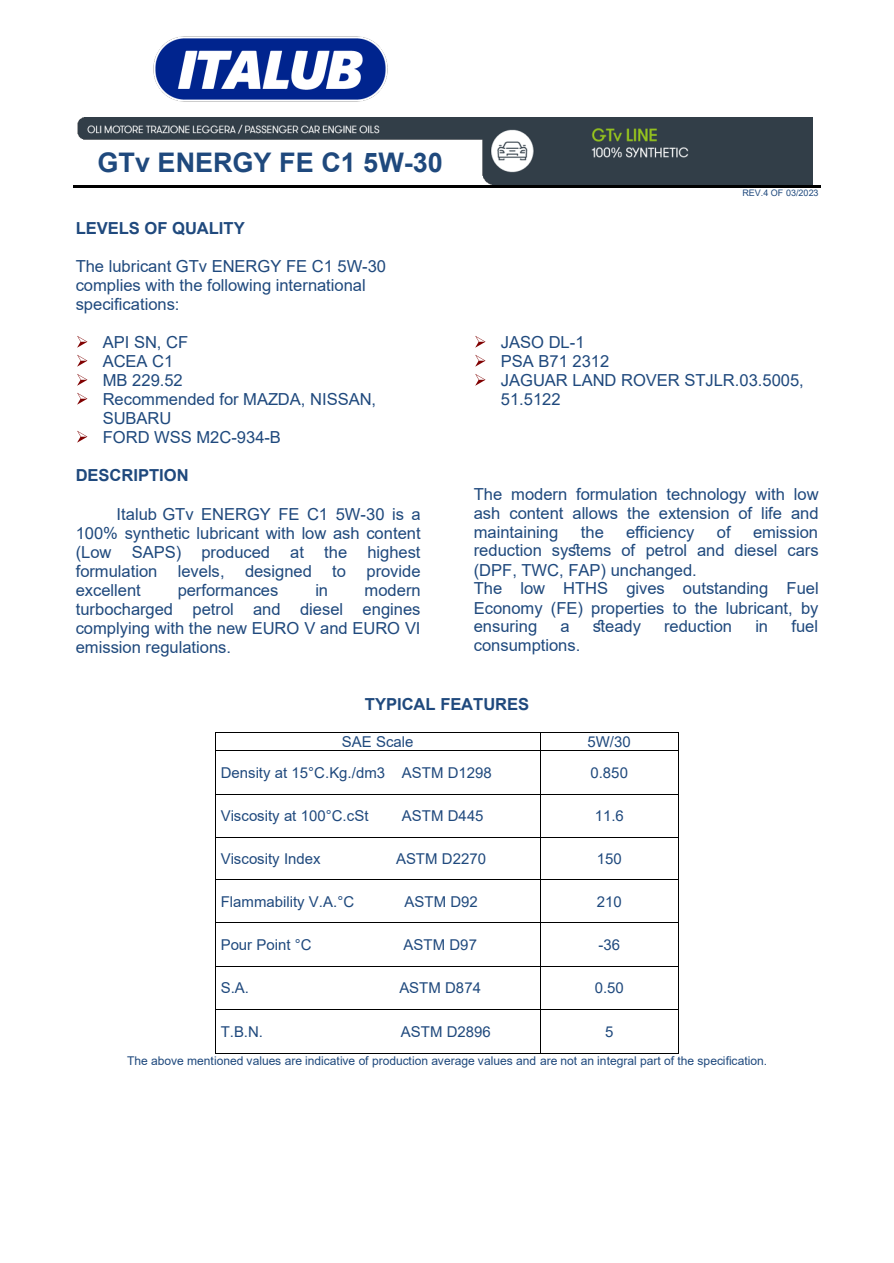
<style>
.page{position:relative;width:894px;height:1263px;background:#fff}
.page>*{position:absolute;margin:0;border:0;box-sizing:border-box;transform-origin:0 0}
.t1{font:700 27px "Arial";color:#1f497d}
.t2{font:16.5px/19px "Arial";color:#1f497d}
.t3{font:700 16.5px "Arial";letter-spacing:-.005em;color:#1f497d}
.t4{font:15px "Arial";color:#1f497d}
.t5{font:12px "Arial";letter-spacing:-.005em;color:#1f497d}
.t6{font:9px "Arial";color:#1f497d}
</style>
<div class="page">
<hr style="left:73px;top:185px;width:747px;height:2px;background:#000">
<svg style="left:77px;top:336px;width:10px;height:12px"></svg>
<svg style="left:77px;top:355px;width:10px;height:12px"></svg>
<svg style="left:77px;top:374px;width:10px;height:12px"></svg>
<svg style="left:77px;top:393px;width:10px;height:12px"></svg>
<svg style="left:77px;top:431px;width:10px;height:12px"></svg>
<svg style="left:475px;top:336px;width:10px;height:12px"></svg>
<svg style="left:475px;top:355px;width:10px;height:12px"></svg>
<svg style="left:475px;top:374px;width:10px;height:12px"></svg>
<hr style="left:216px;top:732px;width:323px;height:1px;background:#000">
<hr style="left:540px;top:732px;width:137px;height:1px;background:#000">
<svg style="left:215px;top:732px;width:1px;height:19px"></svg>
<hr style="left:216px;top:750px;width:323px;height:1px;background:#000">
<hr style="left:540px;top:750px;width:137px;height:1px;background:#000">
<hr style="left:215px;top:751px;width:1px;height:43px;background:#000">
<hr style="left:539px;top:751px;width:1px;height:43px;background:#000">
<hr style="left:677px;top:751px;width:1px;height:43px;background:#000">
<hr style="left:216px;top:794px;width:323px;height:1px;background:#000">
<hr style="left:540px;top:794px;width:137px;height:1px;background:#000">
<hr style="left:215px;top:795px;width:1px;height:42px;background:#000">
<hr style="left:539px;top:795px;width:1px;height:42px;background:#000">
<hr style="left:677px;top:795px;width:1px;height:42px;background:#000">
<hr style="left:216px;top:837px;width:323px;height:1px;background:#000">
<hr style="left:540px;top:837px;width:137px;height:1px;background:#000">
<hr style="left:215px;top:837px;width:1px;height:42px;background:#000">
<hr style="left:539px;top:837px;width:1px;height:42px;background:#000">
<hr style="left:677px;top:837px;width:1px;height:42px;background:#000">
<hr style="left:216px;top:879px;width:323px;height:1px;background:#000">
<hr style="left:540px;top:879px;width:137px;height:1px;background:#000">
<hr style="left:215px;top:880px;width:1px;height:42px;background:#000">
<hr style="left:539px;top:880px;width:1px;height:42px;background:#000">
<hr style="left:677px;top:880px;width:1px;height:42px;background:#000">
<hr style="left:216px;top:922px;width:323px;height:1px;background:#000">
<hr style="left:540px;top:922px;width:137px;height:1px;background:#000">
<hr style="left:215px;top:923px;width:1px;height:42px;background:#000">
<hr style="left:539px;top:923px;width:1px;height:42px;background:#000">
<hr style="left:677px;top:923px;width:1px;height:42px;background:#000">
<hr style="left:216px;top:965px;width:323px;height:1px;background:#000">
<hr style="left:540px;top:965px;width:137px;height:1px;background:#000">
<hr style="left:215px;top:966px;width:1px;height:43px;background:#000">
<hr style="left:539px;top:966px;width:1px;height:43px;background:#000">
<hr style="left:677px;top:966px;width:1px;height:43px;background:#000">
<hr style="left:216px;top:1009px;width:323px;height:1px;background:#000">
<hr style="left:540px;top:1009px;width:137px;height:1px;background:#000">
<hr style="left:215px;top:1010px;width:1px;height:42px;background:#000">
<hr style="left:216px;top:1052px;width:323px;height:1px;background:#000">
<hr style="left:539px;top:1010px;width:1px;height:42px;background:#000">
<hr style="left:540px;top:1052px;width:137px;height:1px;background:#000">
<hr style="left:677px;top:1010px;width:1px;height:42px;background:#000">
<img style="left:77px;top:117px;width:735px;height:68px">
<img style="left:153px;top:36px;width:235px;height:66px">
<h1 class="t1" style="left:97px;top:143px;width:347px">GTv ENERGY FE C1 5W-30</h1>
<p class="t3" style="left:76px;top:216px;width:170px">LEVELS OF QUALITY</p>
<p class="t2" style="left:76px;top:256px;width:312px">The lubricant GTv ENERGY FE C1 5W-30 complies with the following international specifications:</p>
<p class="t2" style="left:103px;top:332px;width:275px">API SN, CF<br>ACEA C1<br>MB 229.52<br>Recommended for MAZDA, NISSAN,<br>SUBARU<br>FORD WSS M2C-934-B</p>
<p class="t3" style="left:76px;top:463px;width:114px">DESCRIPTION</p>
<p class="t2" style="left:76px;top:505px;width:346px;text-align:justify;text-indent:41px">Italub GTv ENERGY FE C1 5W-30 is a 100% synthetic lubricant with low ash content (Low SAPS) produced at the highest formulation levels, designed to provide excellent</p>
<p class="t2" style="left:178px;top:581px;width:102px">performances</p>
<p class="t2" style="left:315px;top:581px;width:14px">in</p>
<p class="t2" style="left:76px;top:581px;width:346px;text-align:justify;text-indent:289px">modern turbocharged petrol and diesel engines complying with the new EURO V and EURO VI emission regulations.</p>
<p class="t6" style="left:742px;top:186px;width:78px">REV.4 OF 03/2023</p>
<p class="t2" style="left:500px;top:332px;width:304px">JASO DL-1<br>PSA B71 2312<br>JAGUAR LAND ROVER STJLR.03.5005,<br>51.5122</p>
<p class="t2" style="left:473px;top:484px;width:346px;text-align:justify">The modern formulation technology with low ash content allows the extension of life and maintaining</p>
<p class="t2" style="left:580px;top:522px;width:25px">the</p>
<p class="t2" style="left:626px;top:522px;width:70px">efficiency</p>
<p class="t2" style="left:716px;top:522px;width:15px">of</p>
<p class="t2" style="left:473px;top:522px;width:346px;text-indent:279px">emission reduction systems of petrol and diesel cars (DPF, TWC, FAP) unchanged.<br>The low HTHS gives outstanding Fuel<br>Economy (FE) properties to the lubricant, by ensuring</p>
<p class="t2" style="left:560px;top:617px;width:11px">a</p>
<p class="t2" style="left:592px;top:617px;width:50px">steady</p>
<p class="t2" style="left:663px;top:617px;width:70px">reduction</p>
<p class="t2" style="left:755px;top:617px;width:14px">in</p>
<p class="t2" style="left:791px;top:617px;width:28px">fuel</p>
<p class="t2" style="left:473px;top:636px;width:108px">consumptions.</p>
<p class="t3" style="left:365px;top:692px;width:166px">TYPICAL FEATURES</p>
<p class="t4" style="left:342px;top:732px;width:73px">SAE Scale</p>
<p class="t4" style="left:587px;top:732px;width:45px">5W/30</p>
<p class="t4" style="left:221px;top:762px;width:272px">Density at 15°C.Kg./dm3 ASTM D1298</p>
<p class="t4" style="left:590px;top:762px;width:39px">0.850</p>
<p class="t4" style="left:221px;top:805px;width:149px">Viscosity at 100°C.cSt</p>
<p class="t4" style="left:402px;top:805px;width:83px">ASTM D445</p>
<p class="t4" style="left:594px;top:805px;width:31px">11.6</p>
<p class="t4" style="left:221px;top:848px;width:101px">Viscosity Index</p>
<p class="t4" style="left:396px;top:848px;width:91px">ASTM D2270</p>
<p class="t4" style="left:596px;top:848px;width:26px">150</p>
<p class="t4" style="left:221px;top:891px;width:135px">Flammability V.A.°C</p>
<p class="t4" style="left:404px;top:891px;width:75px">ASTM D92</p>
<p class="t4" style="left:596px;top:891px;width:26px">210</p>
<p class="t4" style="left:221px;top:934px;width:92px">Pour Point °C</p>
<p class="t4" style="left:403px;top:934px;width:75px">ASTM D97</p>
<p class="t4" style="left:598px;top:934px;width:23px">-36</p>
<p class="t4" style="left:221px;top:977px;width:30px">S.A.</p>
<p class="t4" style="left:399px;top:977px;width:83px">ASTM D874</p>
<p class="t4" style="left:594px;top:977px;width:31px">0.50</p>
<p class="t4" style="left:221px;top:1021px;width:44px">T.B.N.</p>
<p class="t4" style="left:401px;top:1021px;width:91px">ASTM D2896</p>
<p class="t4" style="left:605px;top:1021px;width:10px">5</p>
<p class="t5" style="left:127px;top:1052px;width:641px">The above mentioned values are indicative of production average values and are not an integral part of the specification.</p>
</div>
